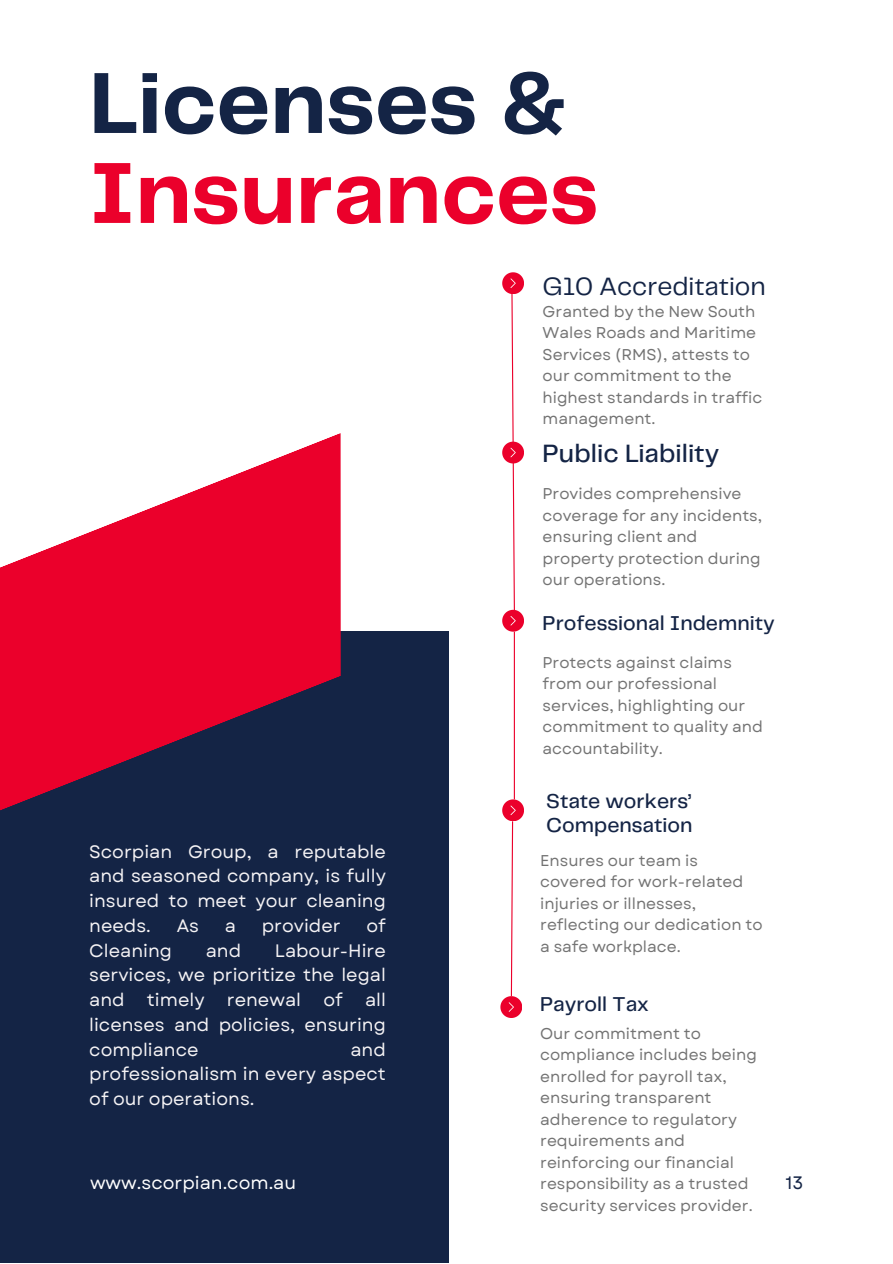
<style>
.page{position:relative;width:893px;height:1264px;background:#fff}
.page>*{position:absolute;margin:0;border:0;box-sizing:border-box;transform-origin:0 0}
.t1{font:700 89.85px/89.8px "Telegraf";color:#eb002b}
.t2{font:26.1px "Telegraf";color:#142445}
.t3{font:500 26.1px "Telegraf";color:#142445}
.t4{font:500 20.85px/24.5px "Telegraf";color:#142445}
.t5{font:18px/24.8px "Garet";color:#f5f3f5;text-align:justify}
.t6{font:18px "Garet";color:#fff}
.t7{font:18px "Garet";color:#142445}
.t8{font:15.6px/21.5px "Garet";color:#737373}
.s1{color:#142445}
</style>
<div class="page">
<div style="left:0;top:631px;width:448px;height:631px;background:#142445"></div>
<svg style="left:0;top:433px;width:341px;height:378px;fill:#eb002b"></svg>
<svg style="left:502px;top:272px;width:21px;height:359px"></svg>
<hr style="left:513px;top:631px;width:2px;height:168px;background:#eb002b">
<svg style="left:500px;top:799px;width:23px;height:218px"></svg>
<p class="t1" style="left:89px;top:63px;width:510px"><span class="s1">Licenses &amp;<br></span>Insurances</p>
<p class="t2" style="left:542px;top:275px;width:225px">G10 Accreditation</p>
<p class="t8" style="left:542px;top:300px;width:221px">Granted by the New South<br>Wales Roads and Maritime<br>Services (RMS), attests to our commitment to the highest standards in traffic management.</p>
<p class="t3" style="left:542px;top:442px;width:178px">Public Liability</p>
<p class="t8" style="left:542px;top:483px;width:221px">Provides comprehensive coverage for any incidents, ensuring client and property protection during our operations.</p>
<p class="t4" style="left:542px;top:611px;width:233px">Professional Indemnity</p>
<p class="t8" style="left:542px;top:651px;width:222px">Protects against claims from our professional services, highlighting our commitment to quality and accountability.</p>
<p class="t4" style="left:546px;top:789px;width:148px">State workers’<br>Compensation</p>
<p class="t8" style="left:540px;top:849px;width:224px">Ensures our team is covered for work-related injuries or illnesses, reflecting our dedication to a safe workplace.</p>
<p class="t5" style="left:89px;top:839px;width:298px">Scorpian Group, a reputable and seasoned company, is fully insured to meet your cleaning needs.</p>
<p class="t5" style="left:177px;top:913px;width:24px">As</p>
<p class="t5" style="left:225px;top:913px;width:13px">a</p>
<p class="t5" style="left:262px;top:913px;width:80px">provider</p>
<p class="t5" style="left:366px;top:913px;width:21px">of</p>
<p class="t5" style="left:89px;top:938px;width:298px;text-indent:186px">Labour-Hire services, we prioritize the legal and timely renewal of all licenses and policies, ensuring compliance</p>
<p class="t5" style="left:89px;top:938px;width:84px">Cleaning</p>
<p class="t5" style="left:206px;top:938px;width:37px">and</p>
<p class="t4" style="left:540px;top:993px;width:110px">Payroll Tax</p>
<p class="t8" style="left:540px;top:1022px;width:218px">Our commitment to compliance includes being enrolled for payroll tax, ensuring transparent adherence to regulatory requirements and reinforcing our financial responsibility as a trusted security services provider.</p>
<p class="t5" style="left:89px;top:1037px;width:298px;text-indent:261px">and professionalism in every aspect of our operations.</p>
<p class="t6" style="left:90px;top:1169px;width:208px">www.scorpian.com.au</p>
<p class="t7" style="left:785px;top:1169px;width:19px">13</p>
</div>
